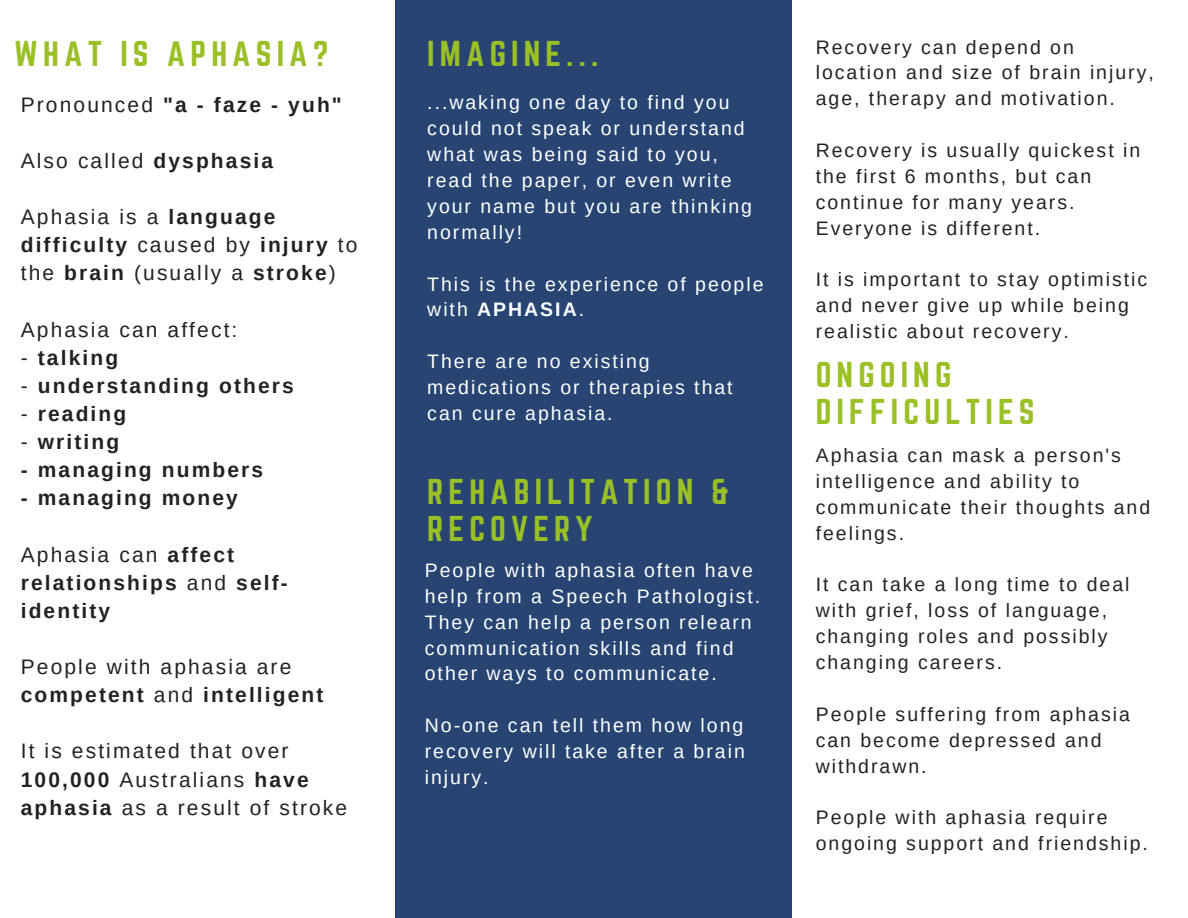
<style>
.page{position:relative;width:1188px;height:918px;background:#fff}
.page>*{position:absolute;margin:0;border:0;box-sizing:border-box;transform-origin:0 0}
.t1{font:31.5px/37.2px "Norwester";letter-spacing:.165em;color:#9ac026}
.t2{font:700 21px/28.2px "Arimo";letter-spacing:.1em;color:#222}
.t3{font:21px/28.2px "Arimo";letter-spacing:.1em;color:#222}
.t4{font:19.5px/25.8px "Arimo";letter-spacing:.1em;color:#222}
.t5{font:19.5px/25.8px "Arimo";letter-spacing:.1em;color:#fff}
.s1{font-weight:400}
.s2{font-weight:700}
</style>
<div class="page">
<div style="left:396px;top:0;width:396px;height:918px;background:#274472"></div>
<h1 class="t1" style="left:14px;top:36px;width:316px">WHAT IS APHASIA?</h1>
<p class="t2" style="left:21px;top:90px;width:323px"><span class="s1">Pronounced</span> "a - faze - yuh"</p>
<p class="t3" style="left:21px;top:146px;width:254px">Also called <span class="s2">dysphasia</span></p>
<p class="t2" style="left:21px;top:203px;width:338px"><span class="s1">Aphasia is a</span> language difficulty <span class="s1">caused by</span> injury <span class="s1">to the</span> brain <span class="s1">(usually a</span> stroke<span class="s1">)</span></p>
<p class="t3" style="left:21px;top:315px;width:218px">Aphasia can affect:</p>
<p class="t2" style="left:21px;top:343px;width:99px"><span class="s1">-</span> talking</p>
<p class="t2" style="left:21px;top:371px;width:275px"><span class="s1">-</span> understanding others</p>
<p class="t2" style="left:21px;top:400px;width:107px"><span class="s1">-</span> reading</p>
<p class="t2" style="left:21px;top:428px;width:100px"><span class="s1">-</span> writing</p>
<p class="t2" style="left:21px;top:456px;width:244px">- managing numbers</p>
<p class="t2" style="left:21px;top:484px;width:219px">- managing money</p>
<p class="t2" style="left:21px;top:540px;width:269px"><span class="s1">Aphasia can</span> affect relationships <span class="s1">and</span> self&shy;identity</p>
<p class="t3" style="left:21px;top:653px;width:304px">People with aphasia are <span class="s2">competent</span> and <span class="s2">intelligent</span></p>
<p class="t3" style="left:21px;top:737px;width:328px">It is estimated that over<br><span class="s2">100,000</span> Australians <span class="s2">have aphasia</span> as a result of stroke</p>
<h1 class="t1" style="left:427px;top:36px;width:173px">IMAGINE...</h1>
<p class="t5" style="left:427px;top:90px;width:326px">...waking one day to find you could not speak or understand what was being said to you, read the paper, or even write your name but you are thinking normally!</p>
<p class="t5" style="left:427px;top:271px;width:338px">This is the experience of people with <span class="s2">APHASIA</span>.</p>
<p class="t5" style="left:427px;top:349px;width:307px">There are no existing medications or therapies that can cure aphasia.</p>
<h1 class="t1" style="left:427px;top:474px;width:303px">REHABILITATION &amp;<br>RECOVERY</h1>
<p class="t5" style="left:425px;top:557px;width:337px">People with aphasia often have help from a Speech Pathologist.<br>They can help a person relearn communication skills and find other ways to communicate.</p>
<p class="t5" style="left:425px;top:712px;width:321px;text-align:justify">No-one can tell them how long recovery will take after a brain injury.</p>
<p class="t4" style="left:816px;top:34px;width:340px">Recovery can depend on location and size of brain injury, age, therapy and motivation.</p>
<p class="t4" style="left:816px;top:137px;width:326px">Recovery is usually quickest in the first 6 months, but can continue for many years.<br>Everyone is different.</p>
<p class="t4" style="left:816px;top:267px;width:333px">It is important to stay optimistic and never give up while being realistic about recovery.</p>
<h1 class="t1" style="left:816px;top:357px;width:220px">ONGOING<br>DIFFICULTIES</h1>
<p class="t4" style="left:816px;top:442px;width:336px">Aphasia can mask a person's intelligence and ability to communicate their thoughts and feelings.</p>
<p class="t4" style="left:816px;top:572px;width:315px">It can take a long time to deal with grief, loss of language, changing roles and possibly changing careers.</p>
<p class="t4" style="left:816px;top:701px;width:316px">People suffering from aphasia can become depressed and withdrawn.</p>
<p class="t4" style="left:816px;top:805px;width:334px">People with aphasia require ongoing support and friendship.</p>
</div>
